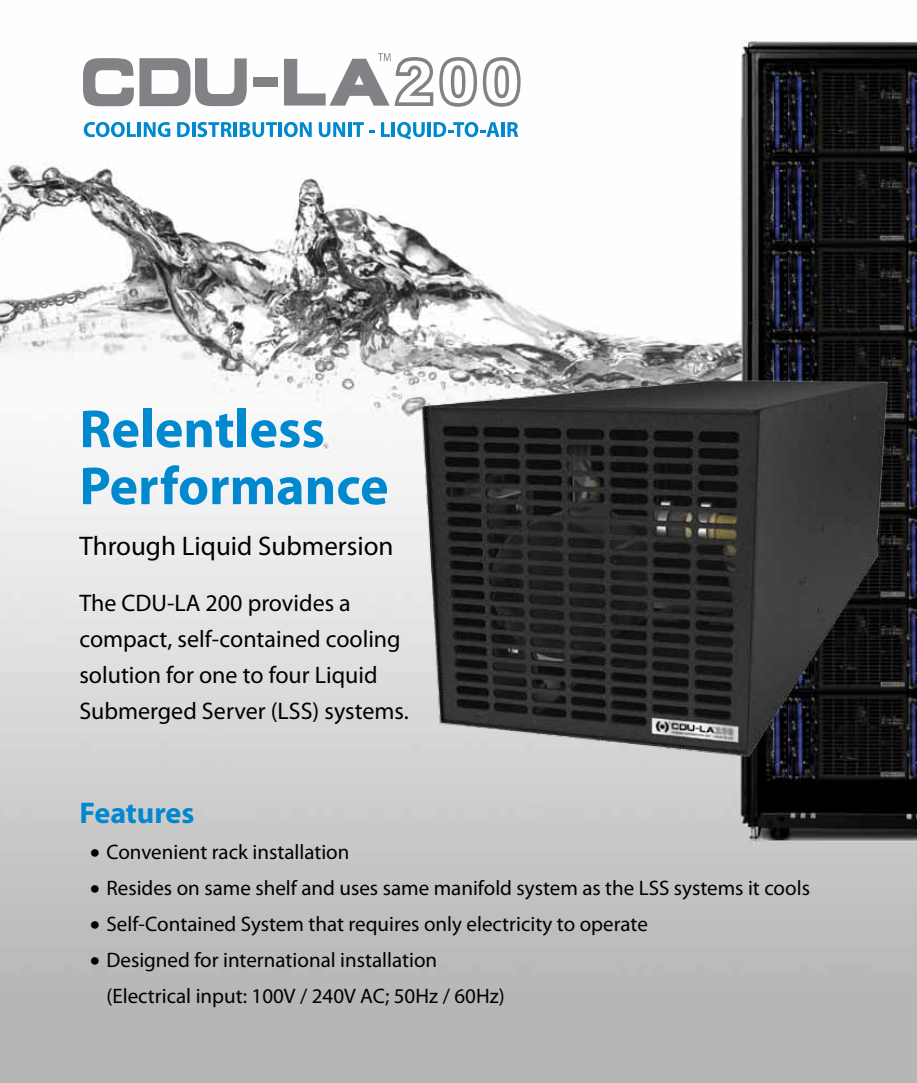
<style>
.page{position:relative;width:917px;height:1083px;background:#fff}
.page>*{position:absolute;margin:0;border:0;box-sizing:border-box;transform-origin:0 0}
.t1{font:700 54px/57px "Myriad Pro";color:#0089cf}
.t2{font:700 30px "Myriad Pro";color:#0089cf}
.t3{font:27px "Myriad Pro";color:#000}
.t4{font:24px/36px "Myriad Pro";color:#000}
.t5{font:21px/36px "Myriad Pro";color:#000}
</style>
<div class="page">
<img style="left:0;top:40px;width:916px;height:1043px">
<img style="left:419px;top:379px;width:471px;height:378px">
<svg style="left:83px;top:58px;width:164px;height:48px"></svg>
<svg style="left:284px;top:53px;width:149px;height:53px"></svg>
<svg style="left:439px;top:57px;width:38px;height:50px"></svg>
<svg style="left:483px;top:57px;width:37px;height:50px"></svg>
<div style="left:253px;top:77px;width:25px;height:10px;background:#808285"></div>
<svg style="left:84px;top:122px;width:52px;height:15px"></svg>
<hr style="left:138px;top:122px;width:3px;height:15px;background:#0089cf">
<svg style="left:144px;top:122px;width:26px;height:15px"></svg>
<svg style="left:177px;top:122px;width:13px;height:15px"></svg>
<hr style="left:192px;top:122px;width:3px;height:15px;background:#0089cf">
<svg style="left:197px;top:122px;width:35px;height:15px"></svg>
<hr style="left:234px;top:122px;width:3px;height:15px;background:#0089cf">
<svg style="left:240px;top:122px;width:37px;height:15px"></svg>
<hr style="left:278px;top:122px;width:4px;height:15px;background:#0089cf">
<svg style="left:284px;top:122px;width:27px;height:15px"></svg>
<svg style="left:319px;top:122px;width:26px;height:15px"></svg>
<hr style="left:348px;top:122px;width:3px;height:15px;background:#0089cf">
<svg style="left:353px;top:122px;width:21px;height:15px"></svg>
<svg style="left:381px;top:122px;width:9px;height:15px"></svg>
<hr style="left:392px;top:122px;width:3px;height:15px;background:#0089cf">
<svg style="left:397px;top:122px;width:27px;height:17px"></svg>
<hr style="left:427px;top:122px;width:4px;height:15px;background:#0089cf">
<svg style="left:433px;top:122px;width:66px;height:15px"></svg>
<hr style="left:501px;top:122px;width:3px;height:15px;background:#0089cf">
<svg style="left:507px;top:122px;width:11px;height:15px"></svg>
<h1 class="t1" style="left:79px;top:399px;width:310px">Relentless<br>Performance</h1>
<p class="t3" style="left:79px;top:529px;width:315px">Through Liquid Submersion</p>
<p class="t4" style="left:79px;top:585px;width:331px">The CDU-LA 200 provides a compact, self-contained cooling solution for one to four Liquid<br>Submerged Server (LSS) systems.</p>
<h2 class="t2" style="left:79px;top:794px;width:116px">Features</h2>
<p class="t5" style="left:90px;top:834px;width:261px">• Convenient rack installation</p>
<p class="t5" style="left:90px;top:870px;width:721px">• Resides on same shelf and uses same manifold system as the LSS systems it cools</p>
<p class="t5" style="left:90px;top:906px;width:559px">• Self-Contained System that requires only electricity to operate</p>
<p class="t5" style="left:106px;top:942px;width:400px;text-indent:-16px">• Designed for international installation (Electrical input: 100V / 240V AC; 50Hz / 60Hz)</p>
</div>
